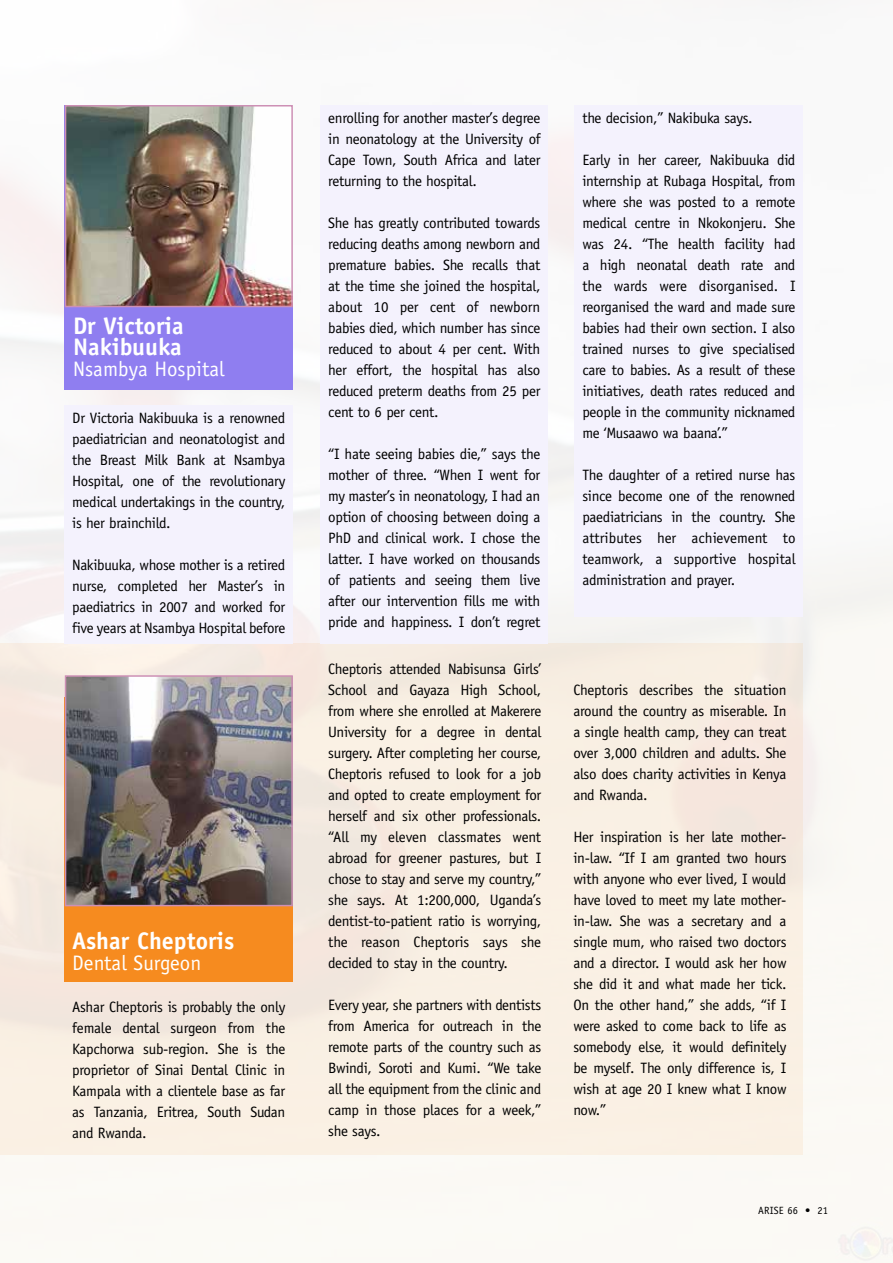
<style>
.page{position:relative;width:893px;height:1263px;background:#fff}
.page>*{position:absolute;margin:0;border:0;box-sizing:border-box;transform-origin:0 0}
.t1{font:700 24px/21px "Officina Sans Std";color:#fff}
.t2{font:21px "Officina Sans Std";color:#fff}
.t3{font:15px/21px "Officina Sans Std";letter-spacing:-.02em;color:#000;text-align:justify}
.t4{font:10.5px "Officina Sans Std";letter-spacing:.025em;color:#000}
</style>
<div class="page">
<div style="left:0;top:643px;width:803px;height:512px;background:#f9f0e3"></div>
<div style="left:65px;top:105px;width:228px;height:284px;background:#8f7ef0"></div>
<div style="left:65px;top:697px;width:228px;height:284px;background:#f68b1f"></div>
<div style="left:65px;top:405px;width:228px;height:238px;background:#f4f2fd"></div>
<div style="left:321px;top:105px;width:227px;height:538px;background:#f4f2fd"></div>
<img style="left:68px;top:108px;width:222px;height:196px">
<div style="left:65px;top:105px;width:228px;height:202px;border:2px solid #cd90b5"></div>
<img style="left:68px;top:678px;width:222px;height:225px">
<div style="left:65px;top:675px;width:228px;height:231px;border:2px solid #cd90b5"></div>
<div style="left:575px;top:105px;width:228px;height:512px;background:#f4f2fd"></div>
<h1 class="t1" style="left:73px;top:315px;width:112px">Dr Victoria<br>Nakibuuka</h1>
<h2 class="t2" style="left:73px;top:356px;width:153px">Nsambya Hospital</h2>
<p class="t3" style="left:72px;top:408px;width:215px">Dr Victoria Nakibuuka is a renowned paediatrician and neonatologist and the Breast Milk Bank at Nsambya Hospital, one of the revolutionary medical undertakings in the country, is her brainchild.</p>
<p class="t3" style="left:72px;top:555px;width:215px">Nakibuuka, whose mother is a retired nurse, completed her Master’s in paediatrics in 2007 and worked for five years at Nsambya Hospital before</p>
<h1 class="t1" style="left:72px;top:930px;width:164px">Ashar Cheptoris</h1>
<h2 class="t2" style="left:72px;top:950px;width:131px">Dental Surgeon</h2>
<p class="t3" style="left:72px;top:996px;width:215px">Ashar Cheptoris is probably the only female dental surgeon from the Kapchorwa sub-region. She is the proprietor of Sinai Dental Clinic in Kampala with a clientele base as far as Tanzania, Eritrea, South Sudan and Rwanda.</p>
<p class="t3" style="left:328px;top:108px;width:214px">enrolling for another master’s degree in neonatology at the University of Cape Town, South Africa and later returning to the hospital.</p>
<p class="t3" style="left:328px;top:213px;width:214px">She has greatly contributed towards reducing deaths among newborn and premature babies. She recalls that at the time she joined the hospital, about 10 per cent of newborn babies died, which number has since reduced to about 4 per cent. With her effort, the hospital has also reduced preterm deaths from 25 per cent to 6 per cent.</p>
<p class="t3" style="left:328px;top:444px;width:214px">“I hate seeing babies die,” says the mother of three. “When I went for my master’s in neonatology, I had an option of choosing between doing a PhD and clinical work. I chose the latter. I have worked on thousands of patients and seeing them live after our intervention fills me with pride and happiness. I don’t regret</p>
<p class="t3" style="left:328px;top:658px;width:215px">Cheptoris attended Nabisunsa Girls’ School and Gayaza High School, from where she enrolled at Makerere University for a degree in dental surgery. After completing her course, Cheptoris refused to look for a job and opted to create employment for herself and six other professionals. “All my eleven classmates went abroad for greener pastures, but I chose to stay and serve my country,” she says. At 1:200,000, Uganda’s dentist-to-patient ratio is worrying, the reason Cheptoris says she decided to stay in the country.</p>
<p class="t3" style="left:328px;top:994px;width:215px">Every year, she partners with dentists from America for outreach in the remote parts of the country such as Bwindi, Soroti and Kumi. “We take all the equipment from the clinic and camp in those places for a week,” she says.</p>
<p class="t3" style="left:582px;top:108px;width:172px">the decision,” Nakibuka says.</p>
<p class="t3" style="left:582px;top:150px;width:215px">Early in her career, Nakibuuka did internship at Rubaga Hospital, from where she was posted to a remote medical centre in Nkokonjeru. She was 24. “The health facility had a high neonatal death rate and the wards were disorganised. I reorganised the ward and made sure babies had their own section. I also trained nurses to give specialised care to babies. As a result of these initiatives, death rates reduced and people in the community nicknamed me ‘Musaawo wa baana’.”</p>
<p class="t3" style="left:582px;top:465px;width:215px">The daughter of a retired nurse has since become one of the renowned paediatricians in the country. She attributes her achievement to teamwork, a supportive hospital administration and prayer.</p>
<p class="t3" style="left:573px;top:679px;width:215px">Cheptoris describes the situation around the country as miserable. In a single health camp, they can treat over 3,000 children and adults. She also does charity activities in Kenya and Rwanda.</p>
<p class="t3" style="left:573px;top:826px;width:215px">Her inspiration is her late mother&shy;in-law. “If I am granted two hours with anyone who ever lived, I would have loved to meet my late mother&shy;in-law. She was a secretary and a single mum, who raised two doctors and a director. I would ask her how she did it and what made her tick.<br>On the other hand,” she adds, “if I were asked to come back to life as somebody else, it would definitely be myself. The only difference is, I wish at age 20 I knew what I know now.”</p>
<p class="t4" style="left:758px;top:1204px;width:72px">ARISE 66 • 21</p>
</div>
